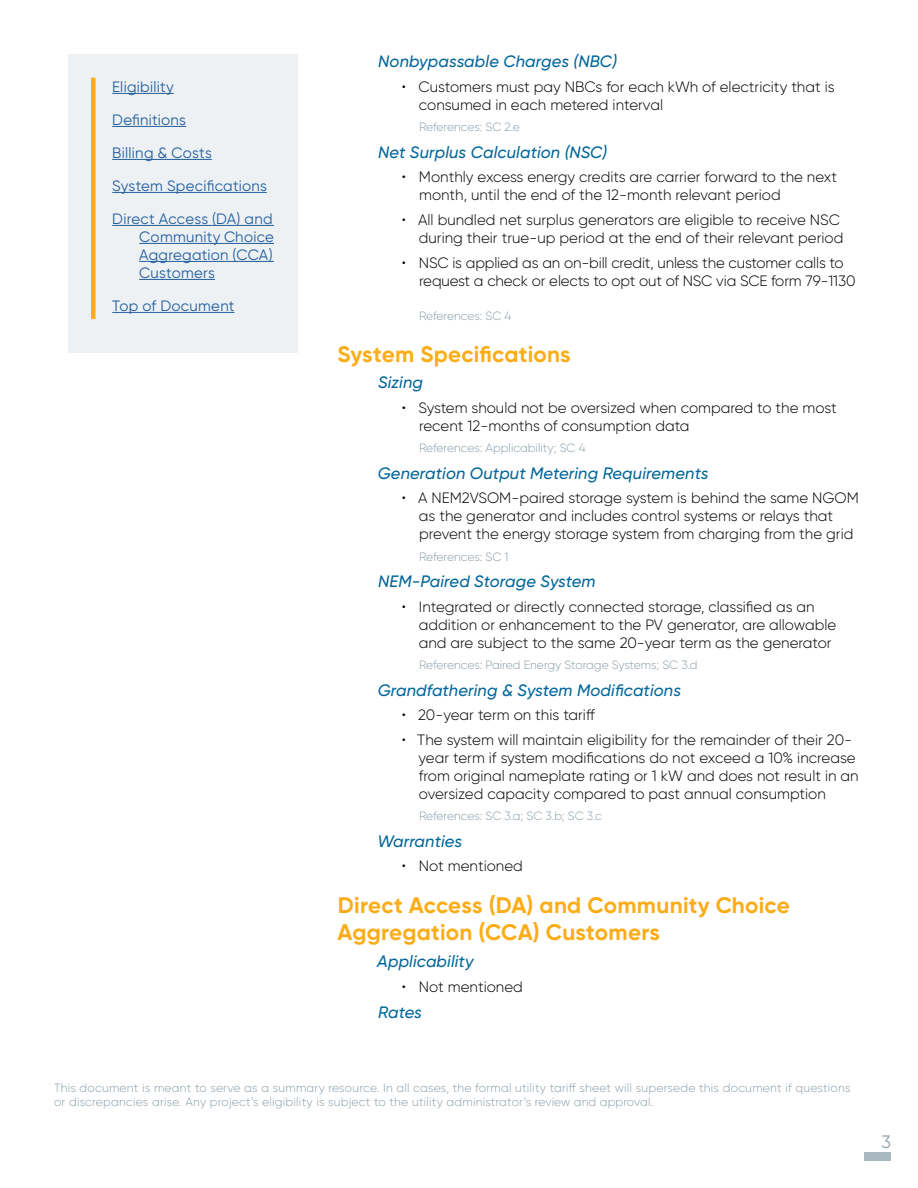
<style>
.page{position:relative;width:918px;height:1188px;background:#fff}
.page>*{position:absolute;margin:0;border:0;box-sizing:border-box;transform-origin:0 0}
.t1{font:700 22.5px/27px "Gilroy";letter-spacing:.01em;color:#fbad18}
.t2{font:18px "Gilroy";color:#8da0aa}
.t3{font:italic 500 16.5px "Gilroy";letter-spacing:.01em;color:#02669a}
.t4{font:300 15px/18px "Gilroy";color:#000}
.t5{font:15px/18px "Gilroy";letter-spacing:.02em;color:#215e9e;text-align:justify}
.t6{font:300 12px/14.4px "Gilroy";letter-spacing:.01em;color:#8da0aa}
.t7{font:300 12px "Gilroy";letter-spacing:-.01em;color:#8da0aa}
</style>
<div class="page">
<div style="left:864px;top:1152px;width:27px;height:9px;background:#a9b7bf"></div>
<div style="left:68px;top:54px;width:230px;height:299px;background:#edf1f4"></div>
<div style="left:91px;top:78px;width:5px;height:241px;background:#fbad18"></div>
<hr style="left:112px;top:93px;width:62px;height:1px;background:#215e9e">
<hr style="left:112px;top:126px;width:74px;height:1px;background:#215e9e">
<hr style="left:112px;top:159px;width:100px;height:1px;background:#215e9e">
<hr style="left:112px;top:192px;width:155px;height:1px;background:#215e9e">
<hr style="left:112px;top:225px;width:162px;height:1px;background:#215e9e">
<hr style="left:139px;top:243px;width:135px;height:1px;background:#215e9e">
<hr style="left:139px;top:261px;width:135px;height:1px;background:#215e9e">
<hr style="left:139px;top:279px;width:76px;height:1px;background:#215e9e">
<hr style="left:112px;top:312px;width:122px;height:1px;background:#215e9e">
<p class="t5" style="left:112px;top:78px;width:63px">Eligibility</p>
<p class="t5" style="left:112px;top:111px;width:75px">Definitions</p>
<p class="t5" style="left:112px;top:144px;width:101px">Billing &amp; Costs</p>
<p class="t5" style="left:112px;top:177px;width:156px">System Specifications</p>
<p class="t5" style="left:139px;top:210px;width:136px;text-indent:-27px">Direct Access (DA) and Community Choice Aggregation (CCA)<br>Customers</p>
<p class="t5" style="left:112px;top:297px;width:124px">Top of Document</p>
<p class="t3" style="left:378px;top:51px;width:240px">Nonbypassable Charges (NBC)</p>
<p class="t4" style="left:419px;top:78px;width:417px;text-indent:-17px">• Customers must pay NBCs for each kWh of electricity that is consumed in each metered interval</p>
<p class="t7" style="left:419px;top:120px;width:102px">References: SC 2.e</p>
<p class="t3" style="left:378px;top:142px;width:230px">Net Surplus Calculation (NSC)</p>
<p class="t4" style="left:419px;top:168px;width:420px;text-indent:-17px">• Monthly excess energy credits are carrier forward to the next month, until the end of the 12-month relevant period</p>
<p class="t4" style="left:402px;top:211px;width:443px;text-align:right">• All bundled net surplus generators are eligible to receive NSC during their true-up period at the end of their relevant period</p>
<p class="t4" style="left:419px;top:253px;width:438px;text-indent:-17px">• NSC is applied as an on-bill credit, unless the customer calls to request a check or elects to opt out of NSC via SCE form 79-1130</p>
<p class="t7" style="left:419px;top:308px;width:94px">References: SC 4</p>
<h1 class="t1" style="left:338px;top:340px;width:235px">System Specifications</h1>
<p class="t3" style="left:378px;top:372px;width:46px">Sizing</p>
<p class="t4" style="left:419px;top:399px;width:419px;text-indent:-17px">• System should not be oversized when compared to the most recent 12-months of consumption data</p>
<p class="t6" style="left:419px;top:441px;width:168px">References: Applicability; SC 4</p>
<p class="t3" style="left:378px;top:463px;width:332px">Generation Output Metering Requirements</p>
<p class="t4" style="left:419px;top:489px;width:442px;text-indent:-17px">• A NEM2VSOM-paired storage system is behind the same NGOM as the generator and includes control systems or relays that prevent the energy storage system from charging from the grid</p>
<p class="t7" style="left:419px;top:549px;width:91px">References: SC 1</p>
<p class="t3" style="left:378px;top:571px;width:219px">NEM-Paired Storage System</p>
<p class="t4" style="left:419px;top:597px;width:419px;text-indent:-17px">• Integrated or directly connected storage, classified as an addition or enhancement to the PV generator, are allowable and are subject to the same 20-year term as the generator</p>
<p class="t6" style="left:419px;top:657px;width:280px">References: Paired Energy Storage Systems; SC 3.d</p>
<p class="t3" style="left:378px;top:680px;width:305px">Grandfathering &amp; System Modifications</p>
<p class="t4" style="left:402px;top:706px;width:195px">• 20-year term on this tariff</p>
<p class="t4" style="left:419px;top:731px;width:442px;text-indent:-17px">• The system will maintain eligibility for the remainder of their 20- year term if system modifications do not exceed a 10% increase from original nameplate rating or 1 kW and does not result in an oversized capacity compared to past annual consumption</p>
<p class="t6" style="left:419px;top:809px;width:184px">References: SC 3.a; SC 3.b; SC 3.c</p>
<p class="t3" style="left:377px;top:831px;width:86px">Warranties</p>
<p class="t4" style="left:402px;top:857px;width:123px">• Not mentioned</p>
<h1 class="t1" style="left:337px;top:892px;width:454px">Direct Access (DA) and Community Choice<br>Aggregation (CCA) Customers</h1>
<p class="t3" style="left:377px;top:951px;width:98px">Applicability</p>
<p class="t4" style="left:402px;top:977px;width:123px">• Not mentioned</p>
<p class="t3" style="left:378px;top:1002px;width:45px">Rates</p>
<p class="t6" style="left:54px;top:1080px;width:798px">This document is meant to serve as a summary resource. In all cases, the formal utility tariff sheet will supersede this document if questions or discrepancies arise. Any project’s eligibility is subject to the utility administrator’s review and approval.</p>
<p class="t2" style="left:881px;top:1130px;width:11px">3</p>
</div>
